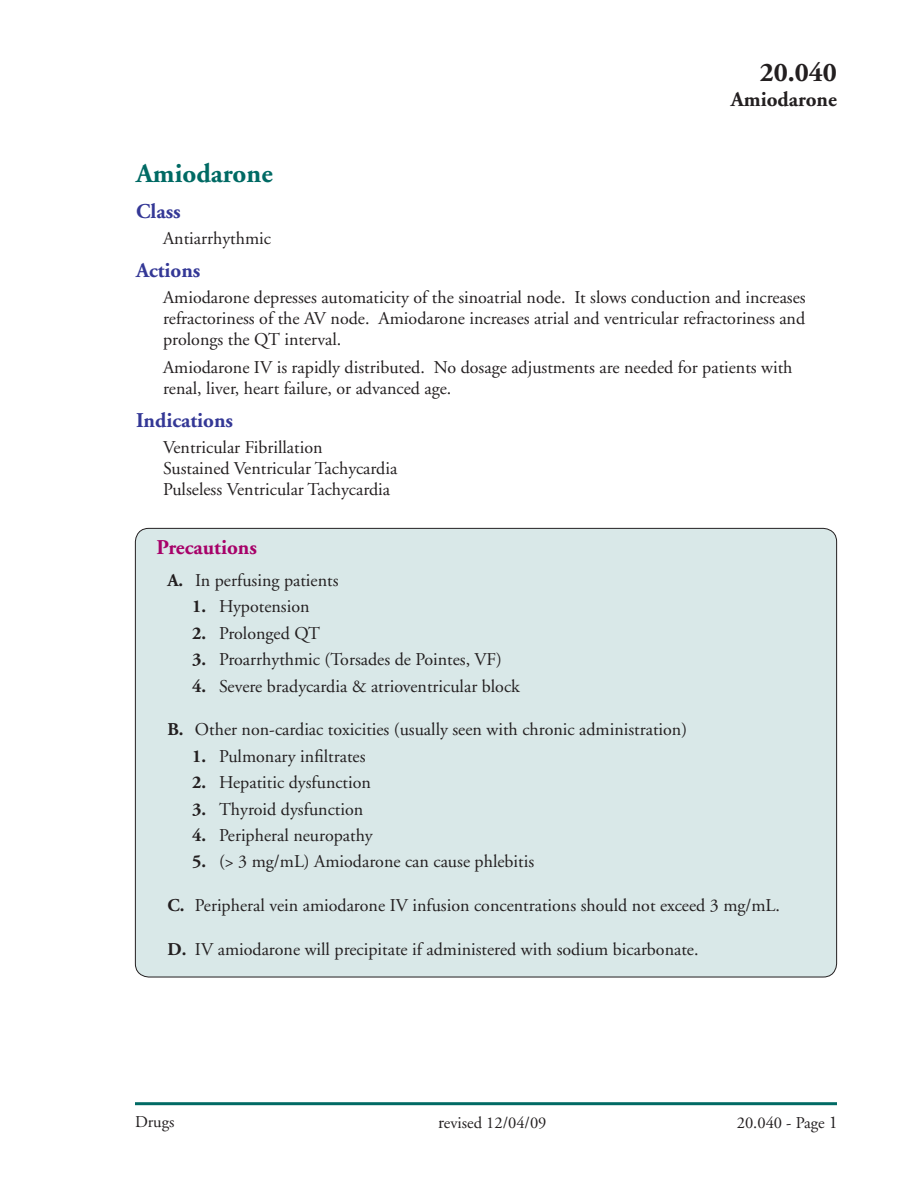
<style>
.page{position:relative;width:918px;height:1188px;background:#fff}
.page>*{position:absolute;margin:0;border:0;box-sizing:border-box;transform-origin:0 0}
.drugs_title{font:700 27px "Adobe Garamond";color:#006a64}
.page_number{font:700 27px "Adobe Garamond";color:#231f20}
.drugs_paragraph_titl{font:700 21px "Adobe Garamond";color:#343896}
.drugs_paragraph_titl-2{font:700 21px "Adobe Garamond";color:#a70169}
.page_number-2{font:700 21px "Adobe Garamond";color:#231f20}
.Body_text{font:18px/21px "Adobe Garamond";color:#231f20;text-align:justify}
.bullet_2{font:18px "Adobe Garamond";color:#231f20}
.bullet_1{font:18px "Adobe Garamond";color:#231f20}
.page_number-3{font:16.5px "Adobe Garamond";color:#231f20}
.s1{font-weight:700}
.s2{font-size:18px}
</style>
<div class="page">
<div style="left:135px;top:528px;width:702px;height:449px;background:#d9e8e8;border-radius:14px"></div>
<hr style="left:135px;top:1102px;width:702px;height:3px;background:#006a64">
<p class="page_number" style="left:760px;top:58px;width:79px">20.040</p>
<p class="page_number-2" style="left:731px;top:88px;width:108px">Amiodarone</p>
<p class="drugs_title" style="left:136px;top:158px;width:138px">Amiodarone</p>
<p class="drugs_paragraph_titl" style="left:136px;top:200px;width:46px">Class</p>
<p class="Body_text" style="left:163px;top:228px;width:109px">Antiarrhythmic</p>
<p class="drugs_paragraph_titl" style="left:136px;top:258px;width:66px">Actions</p>
<p class="Body_text" style="left:163px;top:287px;width:644px">Amiodarone depresses automaticity of the sinoatrial node. It slows conduction and increases refractoriness of the AV node. Amiodarone increases atrial and ventricular refractoriness and prolongs the QT interval.</p>
<p class="Body_text" style="left:163px;top:357px;width:631px">Amiodarone IV is rapidly distributed. No dosage adjustments are needed for patients with renal, liver, heart failure, or advanced age.</p>
<p class="drugs_paragraph_titl" style="left:136px;top:408px;width:99px">Indications</p>
<p class="Body_text" style="left:163px;top:437px;width:161px">Ventricular Fibrillation</p>
<p class="Body_text" style="left:163px;top:458px;width:236px">Sustained Ventricular Tachycardia</p>
<p class="Body_text" style="left:163px;top:479px;width:229px">Pulseless Ventricular Tachycardia</p>
<p class="drugs_paragraph_titl-2" style="left:157px;top:536px;width:102px">Precautions</p>
<p class="bullet_1" style="left:167px;top:571px;width:173px"><span class="s1">A.</span> In perfusing patients</p>
<p class="bullet_2" style="left:192px;top:597px;width:119px"><span class="s1">1.</span> Hypotension</p>
<p class="bullet_2" style="left:192px;top:624px;width:129px"><span class="s1">2.</span> Prolonged QT</p>
<p class="bullet_2" style="left:192px;top:650px;width:311px"><span class="s1">3.</span> Proarrhythmic (Torsades de Pointes, VF)</p>
<p class="bullet_2" style="left:192px;top:676px;width:329px"><span class="s1">4.</span> Severe bradycardia &amp; atrioventricular block</p>
<p class="bullet_1" style="left:167px;top:720px;width:521px"><span class="s1">B.</span> Other non-cardiac toxicities (usually seen with chronic administration)</p>
<p class="bullet_2" style="left:192px;top:747px;width:175px"><span class="s1">1.</span> Pulmonary infiltrates</p>
<p class="bullet_2" style="left:192px;top:773px;width:180px"><span class="s1">2.</span> Hepatitic dysfunction</p>
<p class="bullet_2" style="left:192px;top:799px;width:172px"><span class="s1">3.</span> Thyroid dysfunction</p>
<p class="bullet_2" style="left:192px;top:826px;width:182px"><span class="s1">4.</span> Peripheral neuropathy</p>
<p class="bullet_2" style="left:192px;top:852px;width:343px"><span class="s1">5.</span> (&gt; 3 mg/mL) Amiodarone can cause phlebitis</p>
<p class="bullet_1" style="left:167px;top:896px;width:614px"><span class="s1">C.</span> Peripheral vein amiodarone IV infusion concentrations should not exceed 3 mg/mL.</p>
<p class="bullet_1" style="left:167px;top:940px;width:533px"><span class="s1">D.</span> IV amiodarone will precipitate if administered with sodium bicarbonate.</p>
<p class="page_number-3" style="left:135px;top:1113px;width:41px">Drugs</p>
<p class="page_number-3" style="left:438px;top:1114px;width:110px"><span class="s2">r</span>evised 12/04/09</p>
<p class="page_number-3" style="left:737px;top:1114px;width:102px">20.040 - Page <span class="s2">1</span></p>
</div>
